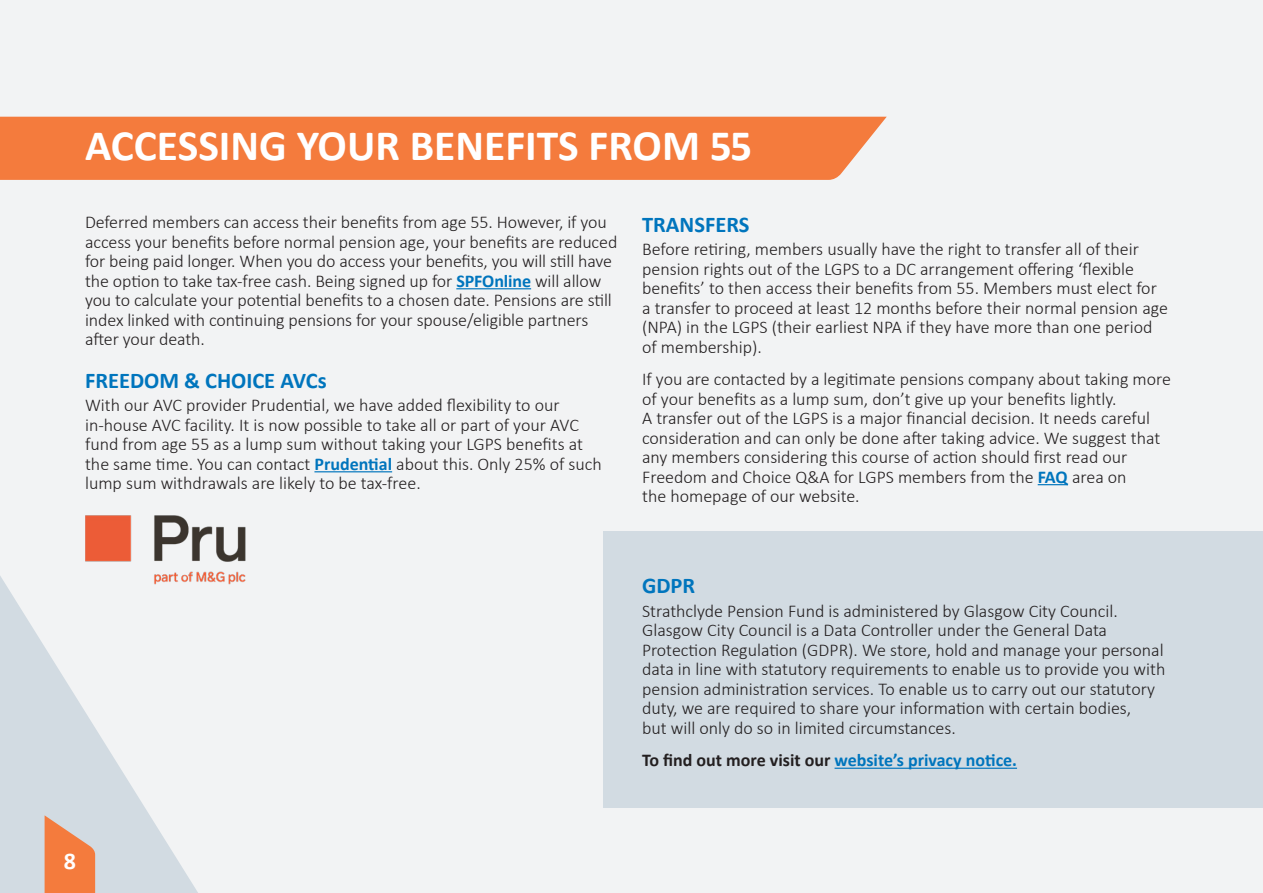
<style>
.page{position:relative;width:1263px;height:893px;background:#f2f3f4}
.page>*{position:absolute;margin:0;border:0;box-sizing:border-box;transform-origin:0 0}
.t1{font:700 43.5px "Calibri";color:#fff}
.t2{font:700 24px "Calibri";color:#fff}
.t3{font:700 22.5px "Calibri";color:#0075bd}
.t4{font:300 18px/19.5px "Calibri";color:#231f20}
.t5{font:700 18px "Calibri";color:#0075bd}
.s1{font-weight:700;color:#0075bd}
.s2{color:#231f20}
</style>
<div class="page">
<div style="left:0;top:117px;width:887px;height:63px;background:#f47b3d"></div>
<div style="left:604px;top:531px;width:659px;height:277px;background:#d2dbe2"></div>
<hr style="left:456px;top:288px;width:75px;height:1px;background:#0075bd">
<hr style="left:314px;top:471px;width:78px;height:1px;background:#0075bd">
<hr style="left:1038px;top:484px;width:30px;height:1px;background:#0075bd">
<hr style="left:834px;top:768px;width:183px;height:1px;background:#0075bd">
<svg style="left:0;top:576px;width:198px;height:317px;fill:#d2dbe2"></svg>
<svg style="left:45px;top:815px;width:50px;height:78px;background:#ec9062"></svg>
<img style="left:40px;top:515px;width:206px;height:89px">
<h1 class="t1" style="left:85px;top:115px;width:669px">ACCESSING YOUR BENEFITS FROM 55</h1>
<p class="t4" style="left:85px;top:212px;width:534px">Deferred members can access their benefits from age 55. However, if you access your benefits before normal pension age, your benefits are reduced for being paid longer. When you do access your benefits, you will still have the option to take tax-free cash. Being signed up for <span class="s1">SPFOnline</span> will allow you to calculate your potential benefits to a chosen date. Pensions are still index linked with continuing pensions for your spouse/eligible partners after your death.</p>
<p class="t3" style="left:85px;top:364px;width:243px">FREEDOM &amp; CHOICE AVCs</p>
<p class="t4" style="left:85px;top:395px;width:518px">With our AVC provider Prudential, we have added flexibility to our in-house AVC facility. It is now possible to take all or part of your AVC fund from age 55 as a lump sum without taking your LGPS benefits at the same time. You can contact <span class="s1">Prudential</span> about this. Only 25% of such lump sum withdrawals are likely to be tax-free.</p>
<p class="t3" style="left:642px;top:208px;width:109px">TRANSFERS</p>
<p class="t4" style="left:642px;top:239px;width:527px">Before retiring, members usually have the right to transfer all of their pension rights out of the LGPS to a DC arrangement offering ‘flexible benefits’ to then access their benefits from 55. Members must elect for a transfer to proceed at least 12 months before their normal pension age (NPA) in the LGPS (their earliest NPA if they have more than one period of membership).</p>
<p class="t4" style="left:642px;top:369px;width:530px">If you are contacted by a legitimate pensions company about taking more of your benefits as a lump sum, don’t give up your benefits lightly.<br>A transfer out of the LGPS is a major financial decision. It needs careful consideration and can only be done after taking advice. We suggest that any members considering this course of action should first read our Freedom and Choice Q&amp;A for LGPS members from the <span class="s1">FAQ</span> area on<br>the homepage of our website.</p>
<p class="t3" style="left:642px;top:570px;width:55px">GDPR</p>
<p class="t4" style="left:642px;top:601px;width:525px">Strathclyde Pension Fund is administered by Glasgow City Council.<br>Glasgow City Council is a Data Controller under the General Data Protection Regulation (GDPR). We store, hold and manage your personal data in line with statutory requirements to enable us to provide you with pension administration services. To enable us to carry out our statutory duty, we are required to share your information with certain bodies,<br>but will only do so in limited circumstances.</p>
<p class="t5" style="left:642px;top:747px;width:376px"><span class="s2">To find out more visit our</span> website’s privacy notice.</p>
<h2 class="t2" style="left:64px;top:844px;width:14px">8</h2>
</div>
